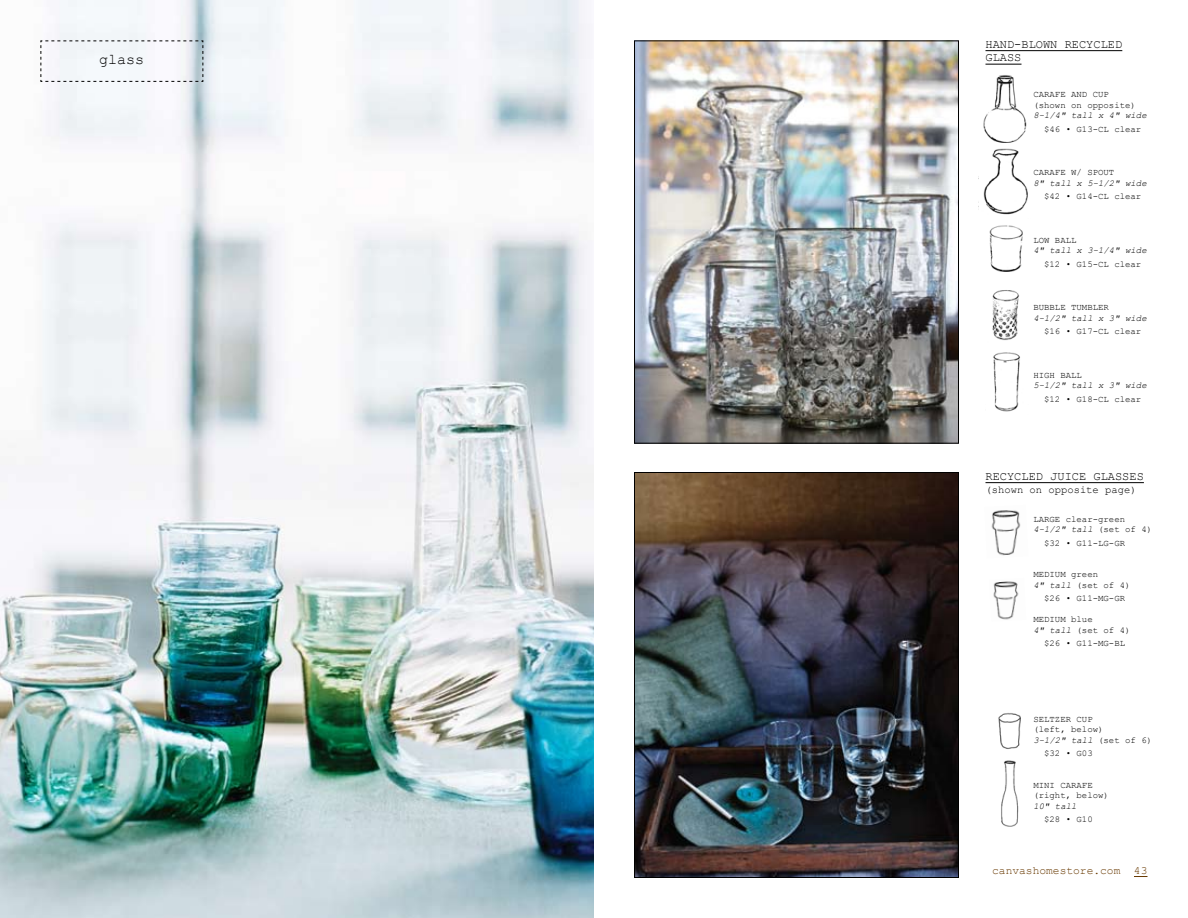
<style>
.page{position:relative;width:1188px;height:918px;background:#fff}
.page>*{position:absolute;margin:0;border:0;box-sizing:border-box;transform-origin:0 0}
.t1{font:15px "Courier New";color:#000}
.t2{font:12px "Courier New";color:#000}
.t3{font:11.25px "Courier New";color:#683900}
.t4{font:10.5px "Courier New";color:#000}
.t5{font:9px/10.5px "Courier New";color:#000}
.t6{font:italic 9px "Courier New";color:#000}
.s1{font-style:italic}
</style>
<div class="page">
<img style="left:0;top:0;width:594px;height:918px">
<img style="left:636px;top:474px;width:321px;height:402px">
<div style="left:634px;top:472px;width:325px;height:406px;border:1px solid #000"></div>
<svg style="left:1134px;top:876px;width:13px;height:1px"></svg>
<img style="left:636px;top:43px;width:321px;height:398px">
<div style="left:634px;top:41px;width:325px;height:402px;border:1px solid #000"></div>
<img style="left:983px;top:75px;width:44px;height:68px">
<img style="left:978px;top:148px;width:50px;height:67px">
<img style="left:989px;top:225px;width:34px;height:47px">
<img style="left:992px;top:290px;width:27px;height:50px">
<img style="left:993px;top:352px;width:27px;height:60px">
<img style="left:991px;top:510px;width:30px;height:46px">
<img style="left:993px;top:581px;width:26px;height:39px">
<img style="left:998px;top:713px;width:23px;height:36px">
<img style="left:1001px;top:760px;width:18px;height:67px">
<hr style="left:986px;top:50px;width:136px;height:1px;background:#000">
<hr style="left:986px;top:64px;width:36px;height:1px;background:#000">
<svg style="left:40px;top:40px;width:164px;height:42px"></svg>
<hr style="left:986px;top:482px;width:158px;height:1px;background:#000">
<h2 class="t2" style="left:986px;top:37px;width:116px">HAND-BLOWN RECYCLED</h2>
<h1 class="t1" style="left:99px;top:50px;width:46px">glass</h1>
<h2 class="t2" style="left:986px;top:50px;width:37px">GLASS</h2>
<p class="t5" style="left:1033px;top:89px;width:104px;text-align:center">e and cup<br>(shown on opposite)</p>
<p class="t6" style="left:1033px;top:109px;width:115px">8-1/4" tall x 4" wide</p>
<p class="t5" style="left:1044px;top:123px;width:60px">$46 • G13-CL</p>
<p class="t5" style="left:1114px;top:123px;width:29px">clear</p>
<p class="t5" style="left:1033px;top:167px;width:12px">caraf</p>
<p class="t5" style="left:1060px;top:167px;width:55px">e w/ spout</p>
<p class="t6" style="left:1033px;top:177px;width:115px">8" tall x 5-1/2" wide</p>
<p class="t5" style="left:1044px;top:191px;width:60px">$42 • G14-CL</p>
<p class="t5" style="left:1114px;top:191px;width:29px">clear</p>
<p class="t5" style="left:1033px;top:234px;width:45px">low ball</p>
<p class="t6" style="left:1033px;top:244px;width:115px">4" tall x 3-1/4" wide</p>
<p class="t5" style="left:1044px;top:258px;width:60px">$12 • G15-CL</p>
<p class="t5" style="left:1114px;top:258px;width:29px">clear</p>
<p class="t5" style="left:1033px;top:302px;width:77px">bubble tumbler</p>
<p class="t6" style="left:1033px;top:312px;width:115px">4-1/2" tall x 3" wide</p>
<p class="t5" style="left:1044px;top:326px;width:60px">$16 • G17-CL</p>
<p class="t5" style="left:1114px;top:326px;width:29px">clear</p>
<p class="t5" style="left:1033px;top:369px;width:50px">high ball</p>
<p class="t6" style="left:1033px;top:379px;width:115px">5-1/2" tall x 3" wide</p>
<p class="t5" style="left:1044px;top:393px;width:60px">$12 • G18-CL</p>
<p class="t5" style="left:1114px;top:393px;width:29px">clear</p>
<p class="t5" style="left:1033px;top:89px;width:12px">caraf</p>
<h2 class="t2" style="left:986px;top:469px;width:37px">RECYCLED</h2>
<h2 class="t2" style="left:1050px;top:469px;width:22px">JUICE</h2>
<h2 class="t2" style="left:1094px;top:469px;width:52px">GLASSES</h2>
<p class="t4" style="left:986px;top:484px;width:153px">(shown on opposite page)</p>
<p class="t5" style="left:1033px;top:513px;width:120px">large clear-green<br><span class="s1">4-1/2" tall</span> (set of 4)</p>
<p class="t5" style="left:1044px;top:537px;width:82px">$32 • G11-LG-GR</p>
<p class="t5" style="left:1033px;top:569px;width:99px">medium green<br><span class="s1">4" tall</span> (set of 4)</p>
<p class="t5" style="left:1044px;top:593px;width:83px">$26 • G11-MG-GR</p>
<p class="t5" style="left:1033px;top:614px;width:99px">medium blue<br><span class="s1">4" tall</span> (set of 4)</p>
<p class="t5" style="left:1044px;top:638px;width:77px">$26 • G11-MG-BL</p>
<p class="t5" style="left:1033px;top:713px;width:120px">SELT ZER cup<br>(left, below)<br><span class="s1">3-1/2" tall</span> (set of 6)</p>
<p class="t5" style="left:1044px;top:748px;width:50px">$32 • G03</p>
<p class="t5" style="left:1033px;top:779px;width:77px">MI NI CARAFE (right, below)</p>
<p class="t6" style="left:1033px;top:800px;width:45px">10" tall</p>
<p class="t5" style="left:1044px;top:814px;width:50px">$28 • G10</p>
<p class="t3" style="left:992px;top:863px;width:157px">canvashomestore.com 43</p>
</div>
